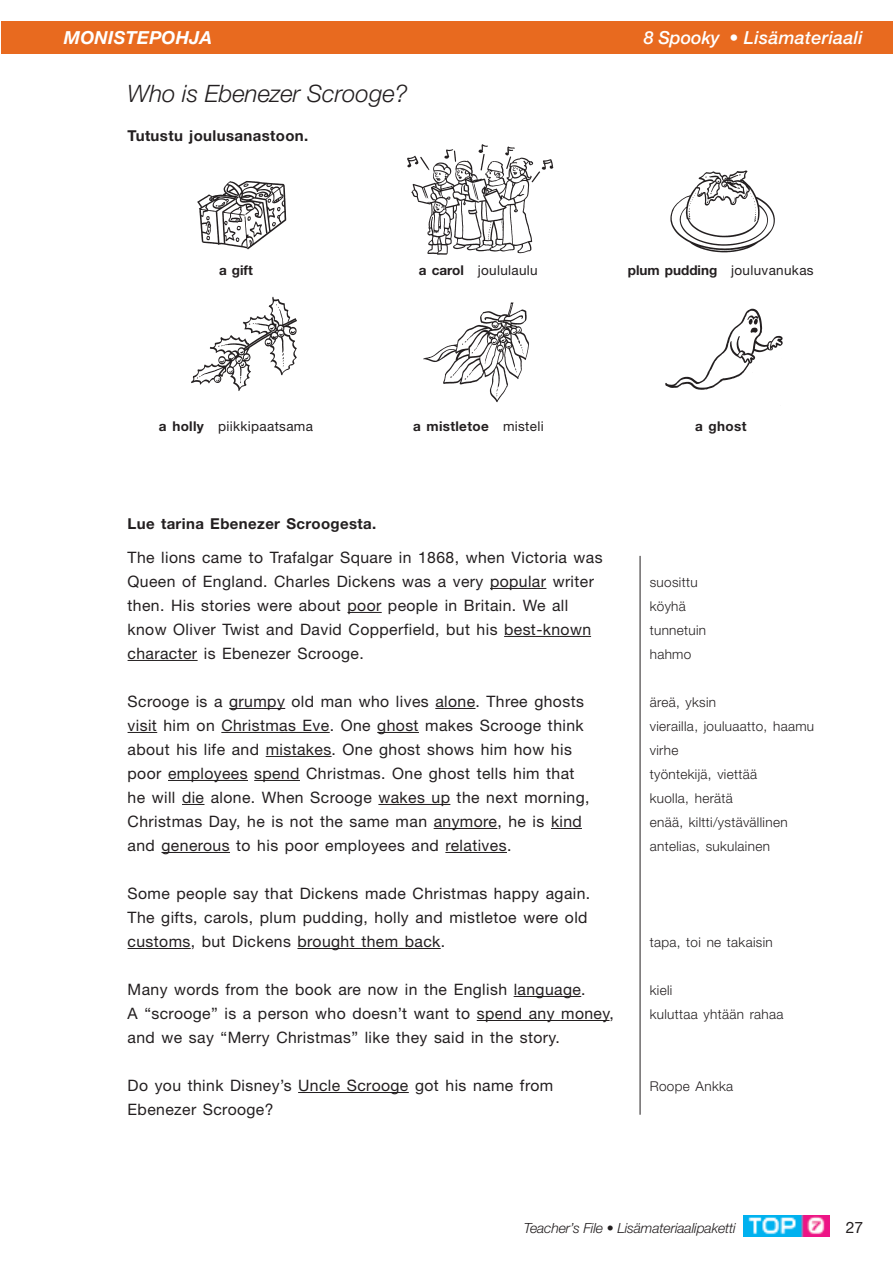
<style>
.page{position:relative;width:893px;height:1263px;background:#fff}
.page>*{position:absolute;margin:0;border:0;box-sizing:border-box;transform-origin:0 0}
.t1{font:italic 300 24px "Helvetica Neue LT Std";color:#231f20}
.t2{font:italic 500 18px "Helvetica Neue LT Std";letter-spacing:.015em;color:#fff}
.t3{font:italic 700 18px "Helvetica Neue LT Std";letter-spacing:.015em;color:#fff}
.t4{font:15.75px/24px "Helvetica Neue LT Std";letter-spacing:.025em;color:#231f20}
.t5{font:700 15px "Helvetica Neue LT Std";letter-spacing:.025em;color:#231f20}
.t6{font:italic 300 13.95px "Helvetica Neue LT Std";letter-spacing:-.01em;color:#231f20}
.t7{font:300 13.5px/24px "Helvetica Neue LT Std";letter-spacing:.025em;color:#231f20}
.t8{font:13.5px "Helvetica Neue LT Std";letter-spacing:.025em;color:#231f20}
.t9{font:700 13.5px "Helvetica Neue LT Std";letter-spacing:.025em;color:#231f20}
.s1{font-weight:700}
.s2{font-weight:400}
</style>
<div class="page">
<img style="left:743px;top:1215px;width:87px;height:21px">
<div style="left:1px;top:21px;width:892px;height:32px;background:#e86a1f"></div>
<img style="left:665px;top:308px;width:118px;height:82px">
<img style="left:197px;top:180px;width:90px;height:70px">
<img style="left:407px;top:144px;width:147px;height:111px">
<img style="left:423px;top:302px;width:106px;height:101px">
<img style="left:191px;top:296px;width:106px;height:95px">
<img style="left:670px;top:170px;width:105px;height:83px">
<hr style="left:490px;top:588px;width:56px;height:1px;background:#231f20">
<hr style="left:347px;top:612px;width:35px;height:1px;background:#231f20">
<hr style="left:504px;top:636px;width:87px;height:1px;background:#231f20">
<hr style="left:128px;top:660px;width:70px;height:1px;background:#231f20">
<hr style="left:229px;top:708px;width:56px;height:1px;background:#231f20">
<hr style="left:435px;top:708px;width:40px;height:1px;background:#231f20">
<svg style="left:128px;top:732px;width:29px;height:1px"></svg>
<hr style="left:221px;top:732px;width:109px;height:1px;background:#231f20">
<hr style="left:377px;top:732px;width:42px;height:1px;background:#231f20">
<hr style="left:266px;top:756px;width:66px;height:1px;background:#231f20">
<hr style="left:168px;top:780px;width:80px;height:1px;background:#231f20">
<hr style="left:254px;top:780px;width:46px;height:1px;background:#231f20">
<svg style="left:182px;top:804px;width:22px;height:1px"></svg>
<hr style="left:378px;top:804px;width:72px;height:1px;background:#231f20">
<hr style="left:434px;top:828px;width:63px;height:1px;background:#231f20">
<hr style="left:551px;top:828px;width:31px;height:1px;background:#231f20">
<hr style="left:162px;top:852px;width:68px;height:1px;background:#231f20">
<hr style="left:445px;top:852px;width:62px;height:1px;background:#231f20">
<hr style="left:128px;top:948px;width:63px;height:1px;background:#231f20">
<hr style="left:297px;top:948px;width:144px;height:1px;background:#231f20">
<hr style="left:514px;top:996px;width:67px;height:1px;background:#231f20">
<hr style="left:477px;top:1020px;width:133px;height:1px;background:#231f20">
<hr style="left:298px;top:1092px;width:111px;height:1px;background:#231f20">
<hr style="left:640px;top:556px;width:1px;height:559px;background:#231f20">
<p class="t3" style="left:64px;top:26px;width:150px">MONISTEpohja</p>
<p class="t2" style="left:644px;top:27px;width:221px">8 Spooky • Lisämateriaali</p>
<h1 class="t1" style="left:128px;top:79px;width:282px">Who is Ebenezer Scrooge?</h1>
<p class="t5" style="left:128px;top:127px;width:182px">Tutustu joulusanastoon.</p>
<p class="t9" style="left:219px;top:262px;width:35px">a gift</p>
<p class="t8" style="left:419px;top:262px;width:120px"><span class="s1">a carol</span> joululaulu</p>
<p class="t8" style="left:628px;top:262px;width:187px"><span class="s1">plum pudding</span> jouluvanukas</p>
<p class="t8" style="left:159px;top:418px;width:156px"><span class="s1">a holly</span> piikkipaatsama</p>
<p class="t9" style="left:413px;top:418px;width:132px">a mistletoe <span class="s2">misteli</span></p>
<p class="t9" style="left:695px;top:418px;width:53px">a ghost</p>
<p class="t5" style="left:128px;top:514px;width:250px">Lue tarina Ebenezer Scroogesta.</p>
<p class="t4" style="left:128px;top:545px;width:477px">The lions came to Trafalgar Square in 1868, when Victoria was Queen of England. Charles Dickens was a very popular writer then. His stories were about poor people in Britain. We all know Oliver Twist and David Copperfield, but his best-known character is Ebenezer Scrooge.</p>
<p class="t4" style="left:128px;top:689px;width:463px">Scrooge is a grumpy old man who lives alone. Three ghosts visit him on Christmas Eve. One ghost makes Scrooge think about his life and mistakes. One ghost shows him how his poor employees spend Christmas. One ghost tells him that he will die alone. When Scrooge wakes up the next morning, Christmas Day, he is not the same man anymore, he is kind and generous to his poor employees and relatives.</p>
<p class="t4" style="left:128px;top:881px;width:464px">Some people say that Dickens made Christmas happy again.<br>The gifts, carols, plum pudding, holly and mistletoe were old customs, but Dickens brought them back.</p>
<p class="t4" style="left:128px;top:977px;width:488px">Many words from the book are now in the English language.<br>A “scrooge” is a person who doesn’t want to spend any money, and we say “Merry Christmas” like they said in the story.</p>
<p class="t4" style="left:128px;top:1073px;width:427px">Do you think Disney’s Uncle Scrooge got his name from<br>Ebenezer Scrooge?</p>
<p class="t7" style="left:650px;top:570px;width:58px">suosittu köyhä tunnetuin hahmo</p>
<p class="t7" style="left:650px;top:690px;width:166px">äreä, yksin<br>vierailla, jouluaatto, haamu virhe<br>työntekijä, viettää<br>kuolla, herätä<br>enää, kiltti/ystävällinen antelias, sukulainen</p>
<p class="t7" style="left:650px;top:930px;width:124px">tapa, toi ne takaisin</p>
<p class="t7" style="left:650px;top:978px;width:135px">kieli<br>kuluttaa yhtään rahaa</p>
<p class="t7" style="left:650px;top:1074px;width:85px">Roope Ankka</p>
<p class="t6" style="left:524px;top:1219px;width:214px">Teacher’s File • Lisämateriaalipaketti</p>
<p class="t4" style="left:846px;top:1215px;width:19px">27</p>
</div>
